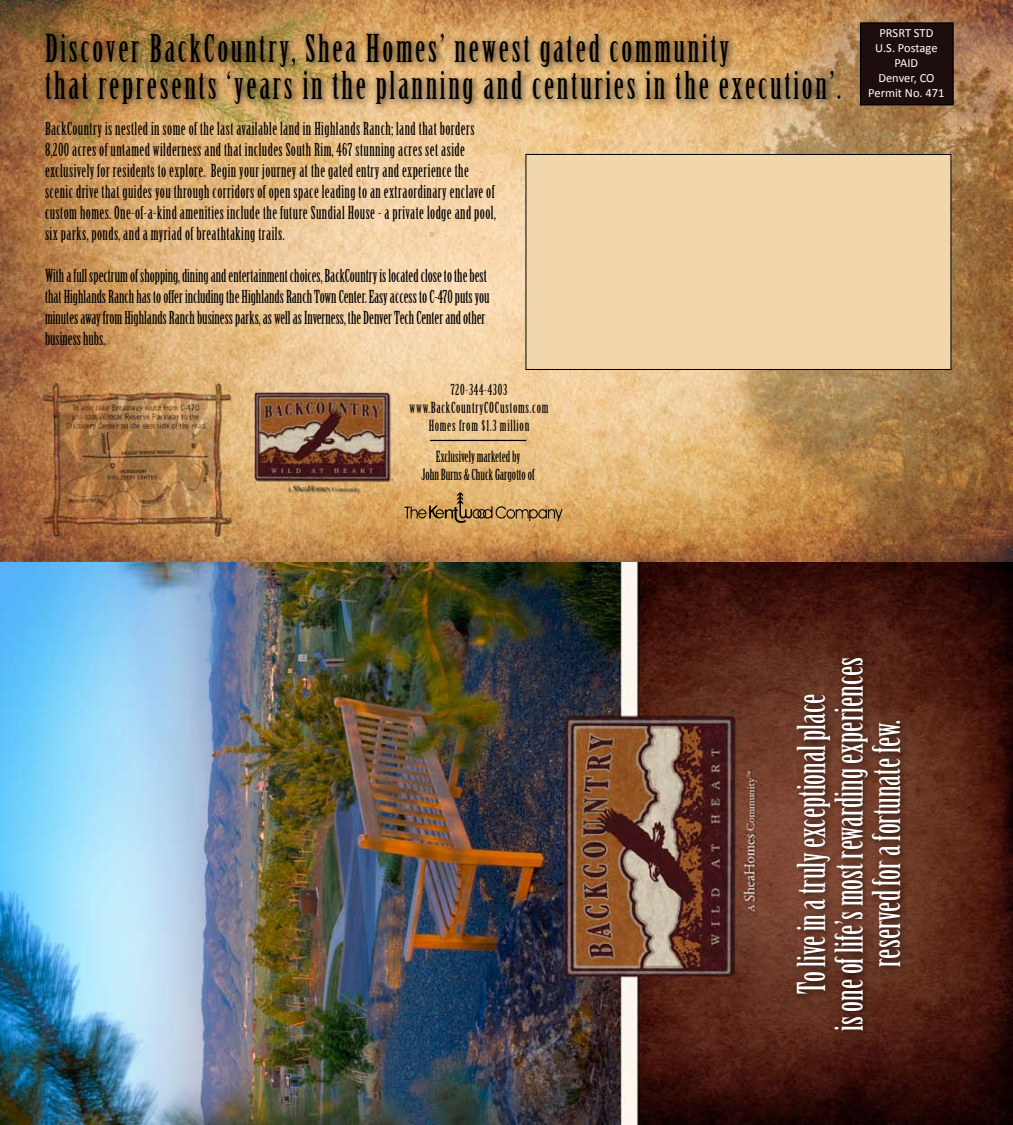
<style>
.page{position:relative;width:1013px;height:1125px;background:#fff}
.page>*{position:absolute;margin:0;border:0;box-sizing:border-box;transform-origin:0 0}
.t1{font:37.5px/37.5px "Birch Std";letter-spacing:.07em;color:#000}
.t2{font:37.5px/37.5px "Birch Std";color:#fff;text-align:center}
.t3{font:17.5px/21px "Birch Std";letter-spacing:.025em;color:#000}
.t4{font:17.5px/21px "Birch Std";color:#000}
.t5{font:15px/18px "Birch Std";letter-spacing:.04em;color:#000;text-align:center}
.t6{font:15px/18px "Birch Std";color:#000;text-align:center}
.t7{font:12.5px/15px "Calibri";color:#fff;text-align:center}
</style>
<div class="page">
<img style="left:0;top:0;width:1012px;height:1125px">
<div style="left:792px;top:652px;width:165px;height:473px;background:#000;opacity:.75"></div>
<div style="left:40px;top:28px;width:855px;height:101px;background:#000;opacity:.75"></div>
<div style="left:860px;top:23px;width:93px;height:82px;background:#1d0d0d"></div>
<div style="left:860px;top:22px;width:93px;height:83px;border:1px solid #000"></div>
<svg style="left:404px;top:492px;width:158px;height:31px;background:#c2995d"></svg>
<hr style="left:430px;top:440px;width:96px;height:1px;background:#000">
<div style="left:526px;top:154px;width:425px;height:216px;background:#f2d7ac;border:1px solid #000"></div>
<h1 class="t1" style="left:45px;top:30px;width:797px">Discover BackCountry, Shea Homes’ newest gated community<br>that represents ‘years in the planning and centuries in the execution’.</h1>
<p class="t3" style="left:45px;top:119px;width:452px">BackCountry is nestled in some of the last available land in Highlands Ranch; land that borders 8,200 acres of untamed wilderness and that includes South Rim, 467 stunning acres set aside exclusively for residents to explore. Begin your journey at the gated entry and experience the scenic drive that guides you through corridors of open space leading to an extraordinary enclave of custom homes. One-of-a-kind amenities include the future Sundial House - a private lodge and pool, six parks, ponds, and a myriad of breathtaking trails.</p>
<p class="t4" style="left:45px;top:266px;width:446px">With a full spectrum of shopping, dining and entertainment choices, BackCountry is located close to the best that Highlands Ranch has to offer including the Highlands Ranch Town Center. Easy access to C-470 puts you minutes away from Highlands Ranch business parks, as well as Inverness, the Denver Tech Center and other business hubs.</p>
<p class="t5" style="left:409px;top:381px;width:140px">720-344-4303 www.BackCountryCOCustoms.com<br>Homes from $1.3 million</p>
<p class="t6" style="left:421px;top:447px;width:114px">Exclusively marketed by<br>John Burns &amp; Chuck Gargotto of</p>
<p class="t7" style="left:868px;top:25px;width:78px">PRSRT STD<br>U.S. Postage<br>PAID<br>Denver, CO<br>Permit No. 471</p>
<h1 class="t2" style="left:793px;top:1031px;width:376px;rotate:-90deg">To live in a truly exceptional place<br>is one of life’s most rewarding experiences reserved for a fortunate few.</h1>
</div>
